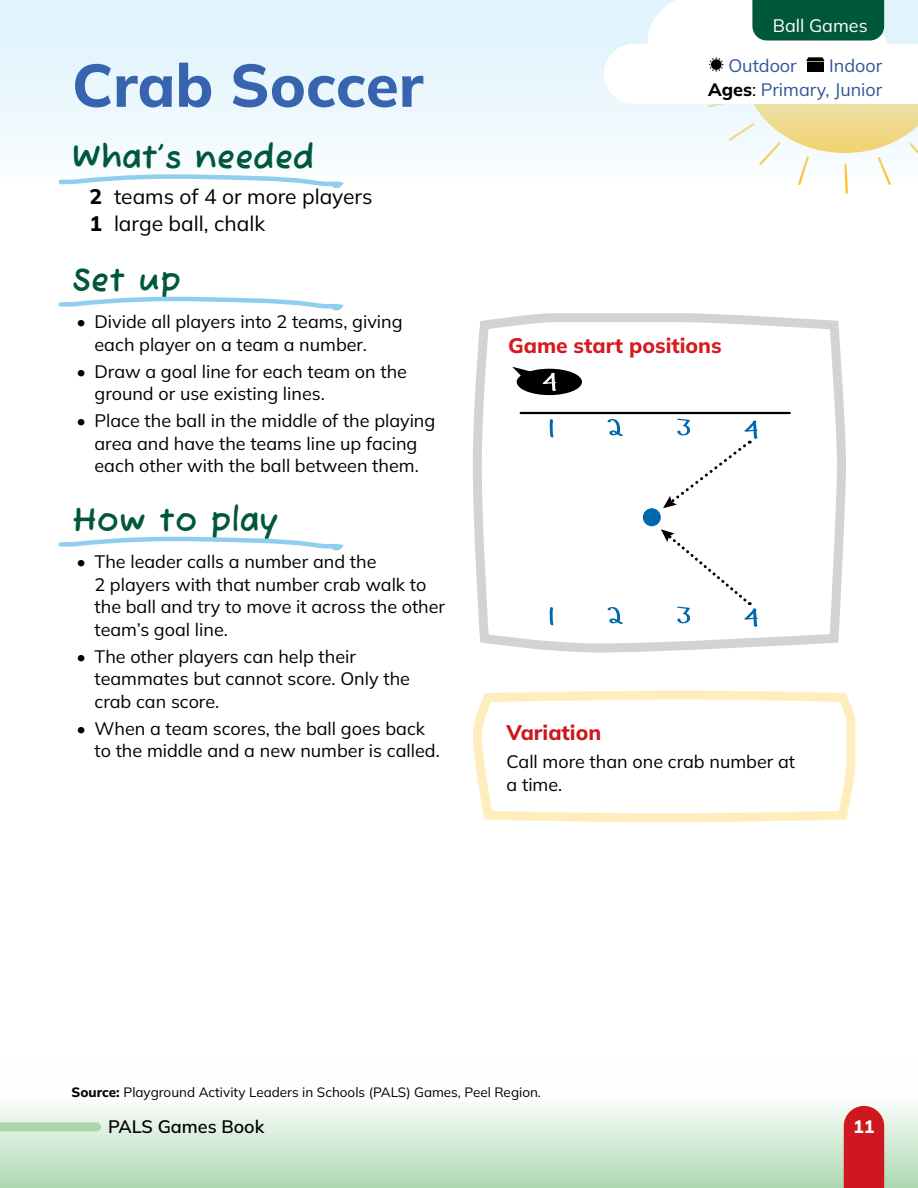
<style>
.page{position:relative;width:918px;height:1188px;background:#fff}
.page>*{position:absolute;margin:0;border:0;box-sizing:border-box;transform-origin:0 0}
.t1{font:800 60px "Mulish";color:#3763af}
.t2{font:700 33px "Fuzzy Bubbles";color:#00583b}
.p_Whats_needed_list{font:21px "Mulish";color:#000}
.t3{font:800 21px "Mulish";color:#d71920}
.t4{font:800 21px "Mulish";color:#ce171e}
.t5{font:18px/22.5px "Mulish";color:#000}
.t6{font:18px "Mulish";color:#2f5699}
.t7{font:600 18px "Mulish";color:#000}
.t8{font:18px "Mulish";color:#fff}
.t9{font:800 18px "Mulish";color:#fff}
.p_Source_footnote{font:13.5px "Mulish";color:#000}
.s1{font-weight:800}
.s2{font-weight:800;color:#000}
.s3{color:#000}
</style>
<div class="page">
<div style="left:0;top:1061px;width:918px;height:127px;background:linear-gradient(to bottom,#fff,#b2dbb7)"></div>
<div style="left:844px;top:1106px;width:40px;height:82px;background:#ce171e"></div>
<svg style="left:0;top:1122px;width:101px;height:9px"></svg>
<div style="left:0;top:0;width:918px;height:179px;background:linear-gradient(to bottom,#ddf2fd,#f9fcfe)"></div>
<svg style="left:473px;top:313px;width:373px;height:340px"></svg>
<hr style="left:521px;top:412px;width:269px;height:2px;background:#000">
<svg style="left:549px;top:419px;width:5px;height:19px"></svg>
<svg style="left:607px;top:419px;width:16px;height:17px"></svg>
<svg style="left:549px;top:607px;width:5px;height:19px"></svg>
<svg style="left:607px;top:607px;width:16px;height:17px"></svg>
<div style="left:643px;top:508px;width:18px;height:18px;background:#0068ac;border-radius:50%"></div>
<div style="left:517px;top:369px;width:65px;height:26px;background:#000;border-radius:50%"></div>
<svg style="left:512px;top:367px;width:20px;height:14px"></svg>
<svg style="left:663px;top:419px;width:95px;height:89px"></svg>
<svg style="left:661px;top:529px;width:97px;height:98px"></svg>
<svg style="left:542px;top:373px;width:14px;height:18px"></svg>
<svg style="left:472px;top:690px;width:384px;height:133px"></svg>
<svg style="left:604px;top:0;width:314px;height:194px"></svg>
<svg style="left:56px;top:172px;width:291px;height:16px"></svg>
<svg style="left:58px;top:296px;width:286px;height:15px"></svg>
<svg style="left:58px;top:536px;width:286px;height:15px"></svg>
<p class="t8" style="left:773px;top:13px;width:96px">Ball Games</p>
<p class="t6" style="left:728px;top:53px;width:70px">Outdoor</p>
<p class="t6" style="left:829px;top:53px;width:55px">Indoor</p>
<h2 class="t1" style="left:72px;top:45px;width:353px">Crab Soccer</h2>
<h3 class="t2" style="left:72px;top:129px;width:244px">What’s needed</h3>
<p class="p_Whats_needed_list" style="left:89px;top:183px;width:285px"><span class="s1">2</span> teams of 4 or more players</p>
<p class="p_Whats_needed_list" style="left:89px;top:210px;width:177px"><span class="s1">1</span> large ball, chalk</p>
<h3 class="t2" style="left:72px;top:251px;width:110px">Set up</h3>
<p class="t5" style="left:94px;top:310px;width:310px;text-indent:-18px">• Divide all players into 2 teams, giving each player on a team a number.</p>
<p class="t5" style="left:94px;top:360px;width:314px;text-indent:-18px">• Draw a goal line for each team on the ground or use existing lines.</p>
<p class="t5" style="left:76px;top:409px;width:360px;text-align:center">• Place the ball in the middle of the playing area and have the teams line up facing each other with the ball between them.</p>
<h3 class="t2" style="left:72px;top:491px;width:208px">How to play</h3>
<p class="t5" style="left:94px;top:550px;width:352px;text-indent:-18px">• The leader calls a number and the<br>2 players with that number crab walk to the ball and try to move it across the other team’s goal line.</p>
<p class="t5" style="left:94px;top:645px;width:317px;text-indent:-18px">• The other players can help their teammates but cannot score. Only the crab can score.</p>
<p class="t5" style="left:94px;top:717px;width:347px;text-indent:-18px">• When a team scores, the ball goes back to the middle and a new number is called.</p>
<h4 class="t4" style="left:507px;top:718px;width:96px">Variation</h4>
<p class="t5" style="left:507px;top:750px;width:290px">Call more than one crab number at a time.</p>
<p class="t6" style="left:708px;top:77px;width:176px"><span class="s2">Ages</span><span class="s3">:</span> Primary, Junior</p>
<p class="t3" style="left:508px;top:332px;width:215px">Game start positions</p>
<p class="p_Source_footnote" style="left:71px;top:1083px;width:471px"><span class="s1">Source:</span> Playground Activity Leaders in Schools (PALS) Games, Peel Region.</p>
<p class="t7" style="left:108px;top:1114px;width:158px">PALS Games Book</p>
<p class="t9" style="left:853px;top:1114px;width:23px">11</p>
</div>
